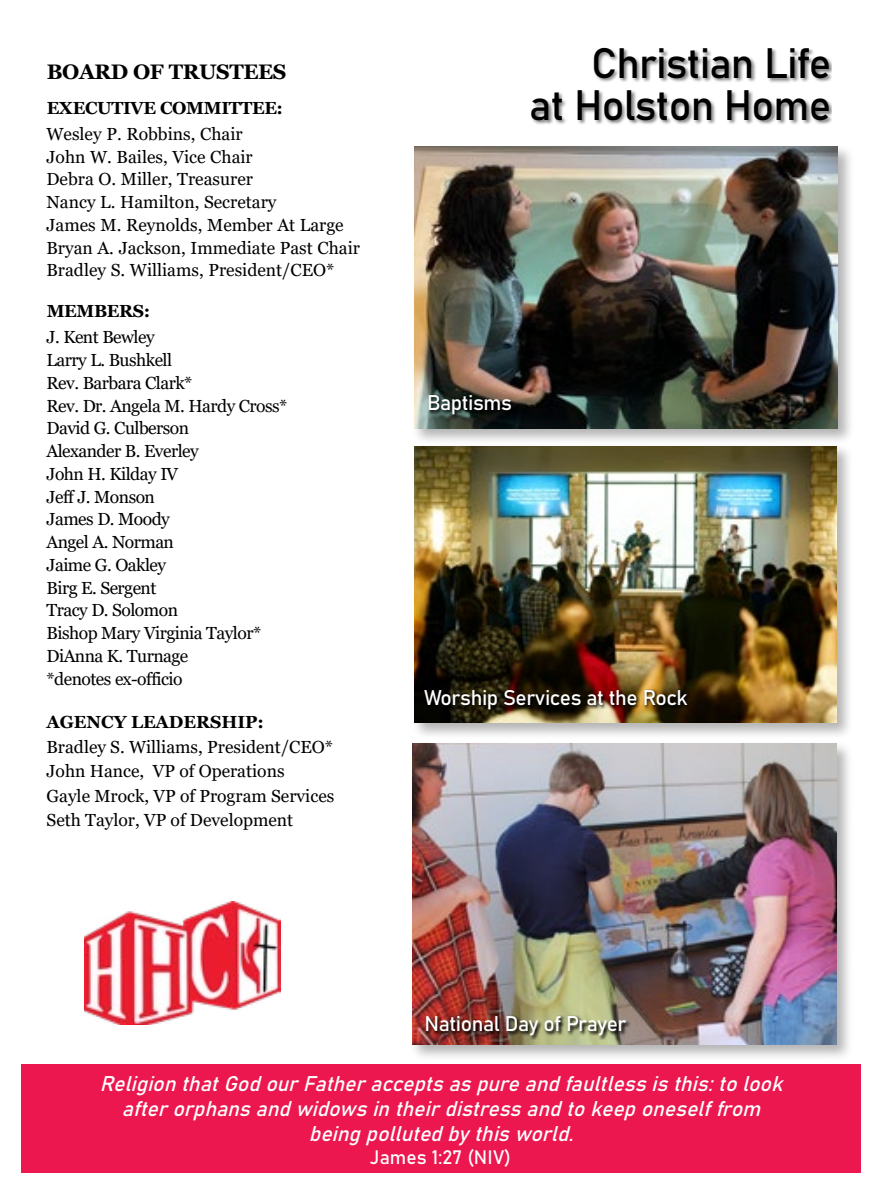
<style>
.page{position:relative;width:882px;height:1197px;background:#fff}
.page>*{position:absolute;margin:0;border:0;box-sizing:border-box;transform-origin:0 0}
.t1{font:42px/42px "Bahnschrift";letter-spacing:-.02em;color:#000;text-align:right}
.t2{font:italic 21px/25.2px "Bahnschrift";color:#fff;text-align:center}
.t3{font:21px "Bahnschrift";letter-spacing:-.02em;color:#fff}
.t4{font:700 21px "Georgia";letter-spacing:-.02em;color:#000}
.t5{font:19.25px "Bahnschrift";color:#fff}
.t6{font:17.5px/22.8px "Georgia";color:#000}
.t7{font:17.5px/22.8px "Georgia";letter-spacing:-.03em;color:#000}
.t8{font:700 17.5px "Georgia";letter-spacing:-.02em;color:#000}
.t9{font:700 17.5px "Georgia";color:#000}
</style>
<div class="page">
<div style="left:410px;top:741px;width:443px;height:320px;background:#000;opacity:.3"></div>
<img style="left:412px;top:744px;width:424px;height:300px">
<div style="left:412px;top:144px;width:443px;height:301px;background:#000;opacity:.3"></div>
<img style="left:414px;top:146px;width:424px;height:283px">
<div style="left:412px;top:444px;width:441px;height:296px;background:#000;opacity:.3"></div>
<img style="left:414px;top:446px;width:422px;height:277px">
<div style="left:531px;top:49px;width:301px;height:75px;background:#000;opacity:.5"></div>
<div style="left:21px;top:1065px;width:840px;height:108px;background:#ed174f"></div>
<img style="left:84px;top:902px;width:197px;height:123px">
<img style="left:425px;top:1016px;width:206px;height:24px">
<img style="left:424px;top:690px;width:268px;height:24px">
<svg style="left:429px;top:394px;width:86px;height:25px;background:#232a24"></svg>
<p class="t4" style="left:47px;top:58px;width:241px">BOARD OF TRUSTEES</p>
<p class="t8" style="left:47px;top:96px;width:238px">EXECUTIVE COMMITTEE:</p>
<p class="t6" style="left:47px;top:123px;width:315px">Wesley P. Robbins, Chair<br>John W. Bailes, Vice Chair<br>Debra O. Miller, Treasurer<br>Nancy L. Hamilton, Secretary<br>James M. Reynolds, Member At Large<br>Bryan A. Jackson, Immediate Past Chair<br>Bradley S. Williams, President/CEO*</p>
<p class="t8" style="left:47px;top:300px;width:105px">MEMBERS:</p>
<p class="t7" style="left:47px;top:326px;width:242px">J. Kent Bewley<br>Larry L. Bushkell<br>Rev. Barbara Clark*<br>Rev. Dr. Angela M. Hardy Cross*<br>David G. Culberson<br>Alexander B. Everley<br>John H. Kilday IV<br>Jeff J. Monson<br>James D. Moody<br>Angel A. Norman<br>Jaime G. Oakley<br>Birg E. Sergent<br>Tracy D. Solomon<br>Bishop Mary Virginia Taylor*<br>DiAnna K. Turnage<br>*denotes ex-officio</p>
<p class="t9" style="left:47px;top:711px;width:219px">AGENCY LEADERSHIP:</p>
<p class="t6" style="left:47px;top:735px;width:289px;line-height:24.5px">Bradley S. Williams, President/CEO* John Hance, VP of Operations<br>Gayle Mrock, VP of Program Services Seth Taylor, VP of Development</p>
<h1 class="t1" style="left:529px;top:39px;width:303px">Christian Life<br>at Holston Home</h1>
<p class="t3" style="left:427px;top:386px;width:87px">Baptisms</p>
<p class="t3" style="left:424px;top:682px;width:265px">Worship Services at the Rock</p>
<p class="t3" style="left:425px;top:1008px;width:204px">National Day of Prayer</p>
<p class="t2" style="left:100px;top:1069px;width:691px">ReligionthatGodourFatheracceptsaspureandfaultlessisthis:tolook afterorphansandwidowsintheirdistressandtokeeponeselffrom beingpollutedbythisworld.</p>
<p class="t5" style="left:370px;top:1143px;width:142px">James 1:27 (NIV)</p>
</div>
